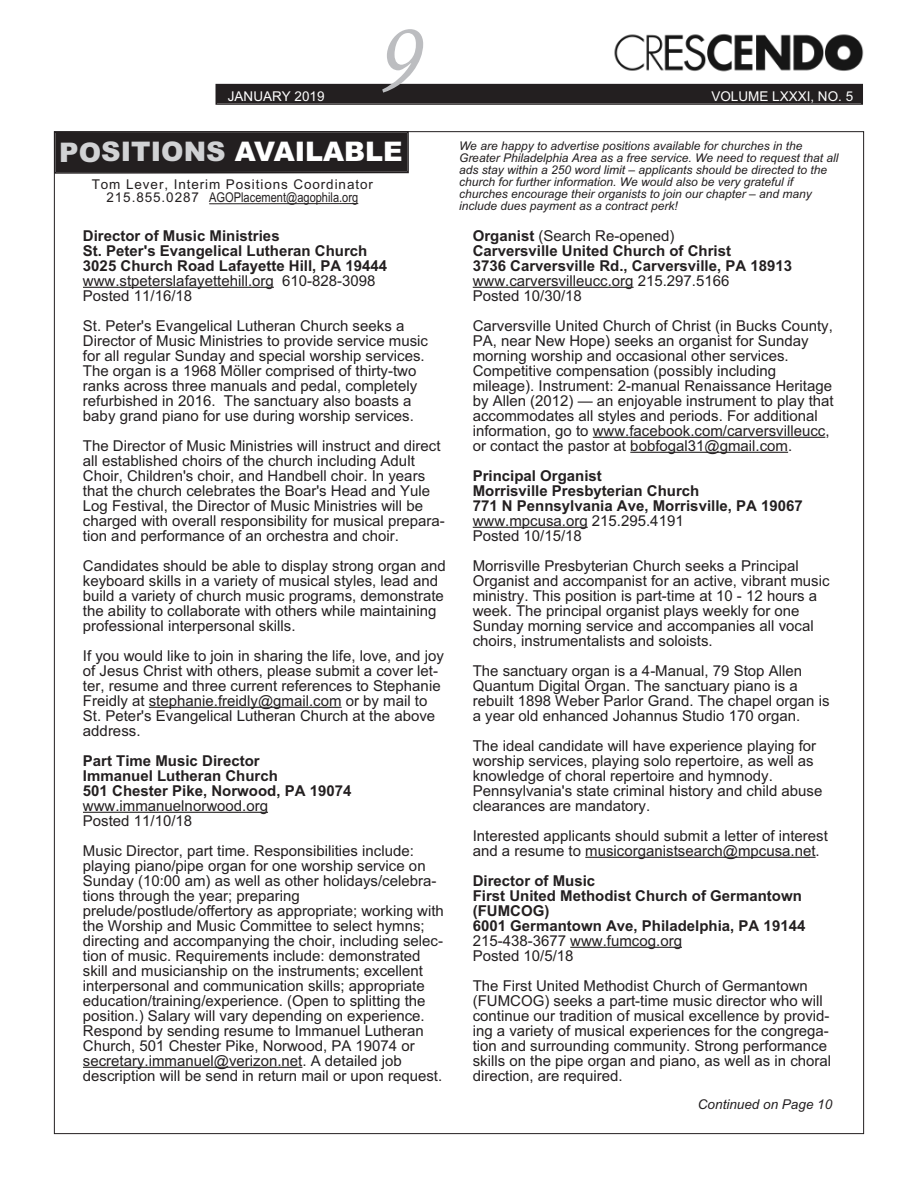
<style>
.page{position:relative;width:918px;height:1188px;background:#fff}
.page>*{position:absolute;margin:0;border:0;box-sizing:border-box;transform-origin:0 0}
.t1{font:italic 90px "Calisto";color:#bcbdc0}
.t2{font:900 27px "Arial";color:#d1d2d4}
.t3{font:15px/15px "Arial";color:#231f20}
.t4{font:700 15px/15px "Arial";color:#231f20}
.t5{font:13.5px "Arial Narrow";color:#231f20}
.t6{font:13.5px "Arial";letter-spacing:.065em;color:#231f20}
.t7{font:13.5px "Arial";color:#fff}
.t8{font:italic 13.5px "Arial";color:#231f20}
.t9{font:italic 12px/12px "Arial";color:#231f20}
.s1{color:#fff}
.s2{font-family:"Arial"}
.s3{font-weight:400}
</style>
<div class="page">
<div style="left:217px;top:85px;width:645px;height:18px;background:#231f20"></div>
<div style="left:216px;top:84px;width:647px;height:21px;border:2px solid #231f20"></div>
<img style="left:614px;top:34px;width:250px;height:38px">
<svg style="left:53px;top:131px;width:357px;height:43px;background:#282526"></svg>
<hr style="left:209px;top:203px;width:149px;height:1px;background:#231f20">
<hr style="left:83px;top:287px;width:191px;height:1px;background:#231f20">
<hr style="left:149px;top:707px;width:193px;height:1px;background:#231f20">
<hr style="left:83px;top:812px;width:185px;height:1px;background:#231f20">
<hr style="left:83px;top:1067px;width:219px;height:1px;background:#231f20">
<hr style="left:473px;top:287px;width:161px;height:1px;background:#231f20">
<hr style="left:593px;top:437px;width:232px;height:1px;background:#231f20">
<hr style="left:630px;top:452px;width:158px;height:1px;background:#231f20">
<hr style="left:473px;top:527px;width:115px;height:1px;background:#231f20">
<hr style="left:585px;top:857px;width:231px;height:1px;background:#231f20">
<hr style="left:570px;top:947px;width:112px;height:1px;background:#231f20">
<p class="t7" style="left:228px;top:88px;width:98px">JANUARY 2019</p>
<h1 class="t1" style="left:377px;top:7px;width:44px">9</h1>
<p class="t7" style="left:711px;top:88px;width:143px">VOLUME LXXXI, NO. 5</p>
<h2 class="t2" style="left:59px;top:136px;width:345px">POSITIONS <span class="s1">AVAILABLE</span></h2>
<p class="t6" style="left:92px;top:176px;width:283px">Tom Lever, Interim Positions Coordinator</p>
<p class="t5" style="left:107px;top:190px;width:253px"><span class="s2">215.855.0287</span> AGOPlacement@agophila.org</p>
<p class="t4" style="left:83px;top:228px;width:306px">Director of Music Ministries<br>St. Peter's Evangelical Lutheran Church<br>3025 Church Road Lafayette Hill, PA 19444</p>
<p class="t3" style="left:83px;top:273px;width:294px">www.stpeterslafayettehill.org 610-828-3098<br>Posted 11/16/18</p>
<p class="t3" style="left:83px;top:318px;width:347px">St. Peter's Evangelical Lutheran Church seeks a Director of Music Ministries to provide service music for all regular Sunday and special worship services.<br>The organ is a 1968 Möller comprised of thirty-two ranks across three manuals and pedal, completely refurbished in 2016. The sanctuary also boasts a baby grand piano for use during worship services.</p>
<p class="t3" style="left:83px;top:438px;width:363px">The Director of Music Ministries will instruct and direct all established choirs of the church including Adult Choir, Children's choir, and Handbell choir. In years that the church celebrates the Boar's Head and Yule Log Festival, the Director of Music Ministries will be charged with overall responsibility for musical prepara&shy;tion and performance of an orchestra and choir.</p>
<p class="t3" style="left:83px;top:558px;width:364px">Candidates should be able to display strong organ and keyboard skills in a variety of musical styles, lead and build a variety of church music programs, demonstrate the ability to collaborate with others while maintaining professional interpersonal skills.</p>
<p class="t3" style="left:83px;top:648px;width:363px">If you would like to join in sharing the life, love, and joy of Jesus Christ with others, please submit a cover let&shy;ter, resume and three current references to Stephanie Freidly at stephanie.freidly@gmail.com or by mail to St. Peter's Evangelical Lutheran Church at the above address.</p>
<p class="t4" style="left:83px;top:753px;width:270px">Part Time Music Director<br>Immanuel Lutheran Church<br>501 Chester Pike, Norwood, PA 19074</p>
<p class="t3" style="left:83px;top:798px;width:187px">www.immanuelnorwood.org<br>Posted 11/10/18</p>
<p class="t3" style="left:83px;top:843px;width:363px">Music Director, part time. Responsibilities include: playing piano/pipe organ for one worship service on Sunday (10:00 am) as well as other holidays/celebra&shy;tions through the year; preparing prelude/postlude/offertory as appropriate; working with the Worship and Music Committee to select hymns; directing and accompanying the choir, including selec&shy;tion of music. Requirements include: demonstrated skill and musicianship on the instruments; excellent interpersonal and communication skills; appropriate education/training/experience. (Open to splitting the position.) Salary will vary depending on experience.<br>Respond by sending resume to Immanuel Lutheran Church, 501 Chester Pike, Norwood, PA 19074 or secretary.immanuel@verizon.net. A detailed job description will be send in return mail or upon request.</p>
<p class="t9" style="left:459px;top:140px;width:381px">We are happy to advertise positions available for churches in the Greater Philadelphia Area as a free service. We need to request that all ads stay within a 250 word limit – applicants should be directed to the church for further information. We would also be very grateful if churches encourage their organists to join our chapter – and many include dues payment as a contract perk!</p>
<p class="t4" style="left:473px;top:228px;width:321px">Organist <span class="s3">(Search Re-opened)<br></span>Carversville United Church of Christ<br>3736 Carversville Rd., Carversville, PA 18913</p>
<p class="t3" style="left:473px;top:273px;width:258px">www.carversvilleucc.org 215.297.5166<br>Posted 10/30/18</p>
<p class="t3" style="left:473px;top:318px;width:363px">Carversville United Church of Christ (in Bucks County, PA, near New Hope) seeks an organist for Sunday morning worship and occasional other services.<br>Competitive compensation (possibly including mileage). Instrument: 2-manual Renaissance Heritage by Allen (2012) — an enjoyable instrument to play that accommodates all styles and periods. For additional information, go to www.facebook.com/carversvilleucc, or contact the pastor at bobfogal31@gmail.com.</p>
<p class="t4" style="left:473px;top:468px;width:332px">Principal Organist<br>Morrisville Presbyterian Church<br>771 N Pennsylvania Ave, Morrisville, PA 19067</p>
<p class="t3" style="left:473px;top:513px;width:212px">www.mpcusa.org 215.295.4191<br>Posted 10/15/18</p>
<p class="t3" style="left:473px;top:558px;width:358px">Morrisville Presbyterian Church seeks a Principal Organist and accompanist for an active, vibrant music ministry. This position is part-time at 10 - 12 hours a week. The principal organist plays weekly for one Sunday morning service and accompanies all vocal choirs, instrumentalists and soloists.</p>
<p class="t3" style="left:473px;top:663px;width:358px">The sanctuary organ is a 4-Manual, 79 Stop Allen Quantum Digital Organ. The sanctuary piano is a rebuilt 1898 Weber Parlor Grand. The chapel organ is a year old enhanced Johannus Studio 170 organ.</p>
<p class="t3" style="left:473px;top:738px;width:351px">The ideal candidate will have experience playing for worship services, playing solo repertoire, as well as knowledge of choral repertoire and hymnody.<br>Pennsylvania's state criminal history and child abuse clearances are mandatory.</p>
<p class="t3" style="left:473px;top:828px;width:357px">Interested applicants should submit a letter of interest and a resume to musicorganistsearch@mpcusa.net.</p>
<p class="t4" style="left:473px;top:873px;width:334px">Director of Music<br>First United Methodist Church of Germantown (FUMCOG)<br>6001 Germantown Ave, Philadelphia, PA 19144</p>
<p class="t3" style="left:473px;top:933px;width:211px">215-438-3677 www.fumcog.org<br>Posted 10/5/18</p>
<p class="t3" style="left:473px;top:978px;width:360px">The First United Methodist Church of Germantown (FUMCOG) seeks a part-time music director who will continue our tradition of musical excellence by provid&shy;ing a variety of musical experiences for the congrega&shy;tion and surrounding community. Strong performance skills on the pipe organ and piano, as well as in choral direction, are required.</p>
<p class="t8" style="left:698px;top:1097px;width:136px">Continued on Page 10</p>
</div>
